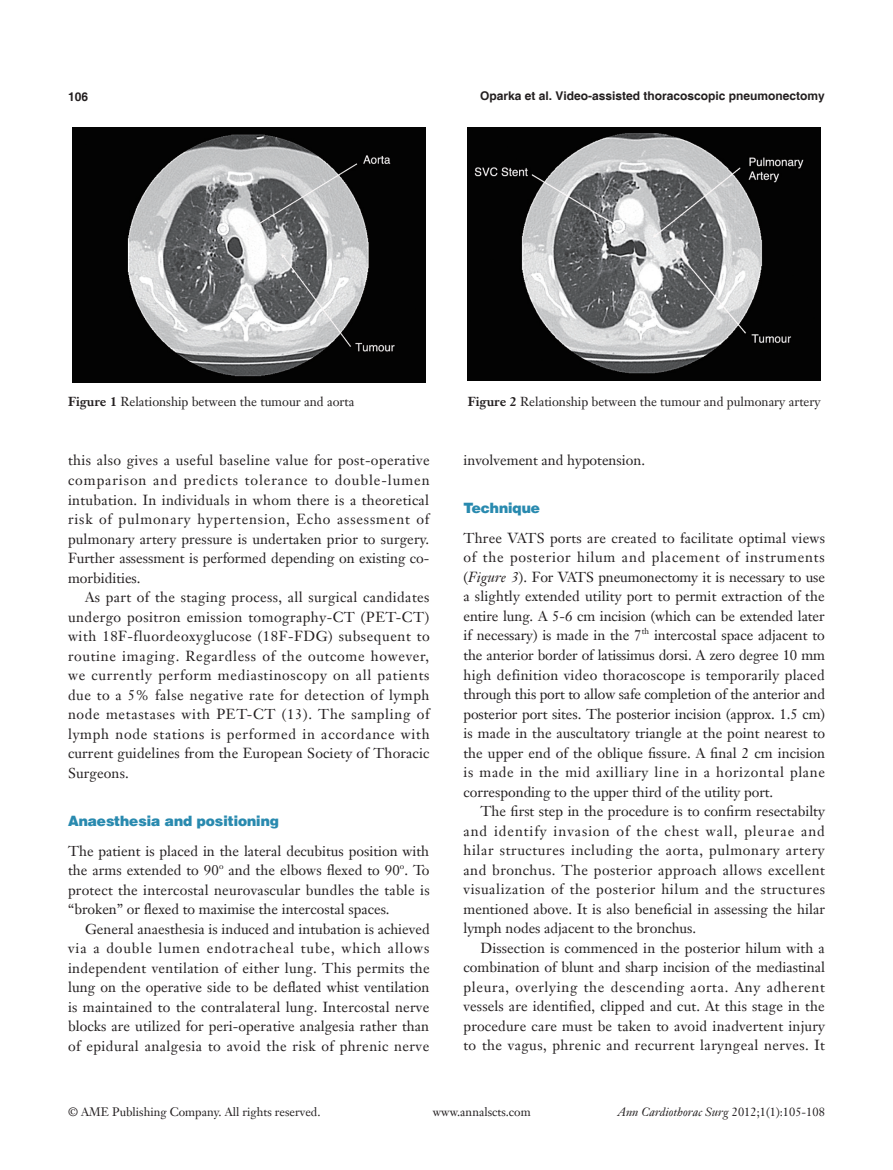
<style>
.page{position:relative;width:893px;height:1170px;background:#fff}
.page>*{position:absolute;margin:0;border:0;box-sizing:border-box;transform-origin:0 0}
.t1{font:14.25px/19.5px "Janson Text LT";color:#231f20;text-align:justify}
.t2{font:900 14.25px "Helvetica";color:#298aaf}
.t3{font:12.75px "Janson Text LT";color:#231f20}
.t4{font:12px "Janson Text LT";color:#231f20}
.t5{font:700 12px "Helvetica";color:#231f20}
.t6{font:italic 12px "Janson Text LT";color:#231f20}
.t7{font:8.25px "Janson Text LT";color:#231f20}
.s1{font-weight:700}
.s2{font-style:italic}
.s3{font-style:normal}
</style>
<div class="page">
<img style="left:72px;top:128px;width:353px;height:254px">
<img style="left:468px;top:128px;width:353px;height:253px">
<p class="t5" style="left:68px;top:89px;width:22px">106</p>
<p class="t5" style="left:480px;top:88px;width:346px">Oparka et al. Video-assisted thoracoscopic pneumonectomy</p>
<p class="t3" style="left:68px;top:394px;width:288px"><span class="s1">Figure 1</span> Relationship between the tumour and aorta</p>
<p class="t3" style="left:468px;top:394px;width:354px"><span class="s1">Figure 2</span> Relationship between the tumour and pulmonary artery</p>
<p class="t1" style="left:68px;top:450px;width:363px">this also gives a useful baseline value for post-operative comparison and predicts tolerance to double-lumen intubation. In individuals in whom there is a theoretical risk of pulmonary hypertension, Echo assessment of pulmonary artery pressure is undertaken prior to surgery.<br>Further assessment is performed depending on existing co&shy;morbidities.</p>
<p class="t1" style="left:68px;top:587px;width:363px;text-indent:17px">As part of the staging process, all surgical candidates undergo positron emission tomography-CT (PET-CT) with 18F-fluordeoxyglucose (18F-FDG) subsequent to routine imaging. Regardless of the outcome however, we currently perform mediastinoscopy on all patients due to a 5% false negative rate for detection of lymph node metastases with PET-CT (13). The sampling of lymph node stations is performed in accordance with current guidelines from the European Society of Thoracic Surgeons.</p>
<p class="t2" style="left:68px;top:811px;width:212px">Anaesthesia and positioning</p>
<p class="t1" style="left:68px;top:841px;width:363px">The patient is placed in the lateral decubitus position with the arms extended to 90</p>
<p class="t7" style="left:219px;top:860px;width:6px">o</p>
<p class="t1" style="left:229px;top:860px;width:202px">and the elbows flexed to 90 . To</p>
<p class="t7" style="left:400px;top:860px;width:6px">o</p>
<p class="t1" style="left:68px;top:880px;width:363px">protect the intercostal neurovascular bundles the table is “broken” or flexed to maximise the intercostal spaces.</p>
<p class="t1" style="left:68px;top:919px;width:363px;text-indent:17px">General anaesthesia is induced and intubation is achieved via a double lumen endotracheal tube, which allows independent ventilation of either lung. This permits the lung on the operative side to be deflated whist ventilation is maintained to the contralateral lung. Intercostal nerve blocks are utilized for peri-operative analgesia rather than of epidural analgesia to avoid the risk of phrenic nerve</p>
<p class="t1" style="left:463px;top:450px;width:183px">involvement and hypotension.</p>
<p class="t2" style="left:463px;top:498px;width:78px">Technique</p>
<p class="t1" style="left:463px;top:528px;width:363px">Three VATS ports are created to facilitate optimal views of the posterior hilum and placement of instruments (<span class="s2">Figure 3</span>). For VATS pneumonectomy it is necessary to use a slightly extended utility port to permit extraction of the entire lung. A 5-6 cm incision (which can be extended later if necessary) is made in the 7</p>
<p class="t7" style="left:642px;top:625px;width:9px">th</p>
<p class="t1" style="left:463px;top:625px;width:363px;text-indent:190px">intercostal space adjacent to the anterior border of latissimus dorsi. A zero degree 10 mm high definition video thoracoscope is temporarily placed through this port to allow safe completion of the anterior and posterior port sites. The posterior incision (approx. 1.5 cm) is made in the auscultatory triangle at the point nearest to the upper end of the oblique fissure. A final 2 cm incision is made in the mid axilliary line in a horizontal plane corresponding to the upper third of the utility port.</p>
<p class="t1" style="left:463px;top:801px;width:363px;text-indent:17px">The first step in the procedure is to confirm resectabilty and identify invasion of the chest wall, pleurae and hilar structures including the aorta, pulmonary artery and bronchus. The posterior approach allows excellent visualization of the posterior hilum and the structures mentioned above. It is also beneficial in assessing the hilar lymph nodes adjacent to the bronchus.</p>
<p class="t1" style="left:463px;top:937px;width:363px;text-indent:17px">Dissection is commenced in the posterior hilum with a combination of blunt and sharp incision of the mediastinal pleura, overlying the descending aorta. Any adherent vessels are identified, clipped and cut. At this stage in the procedure care must be taken to avoid inadvertent injury to the vagus, phrenic and recurrent laryngeal nerves. It</p>
<p class="t4" style="left:68px;top:1104px;width:254px">© AME Publishing Company. All rights reserved.</p>
<p class="t4" style="left:433px;top:1104px;width:99px">www.annalscts.com</p>
<p class="t6" style="left:618px;top:1104px;width:209px">Ann Cardiothorac Surg <span class="s3">2012;1(1):105-108</span></p>
</div>
